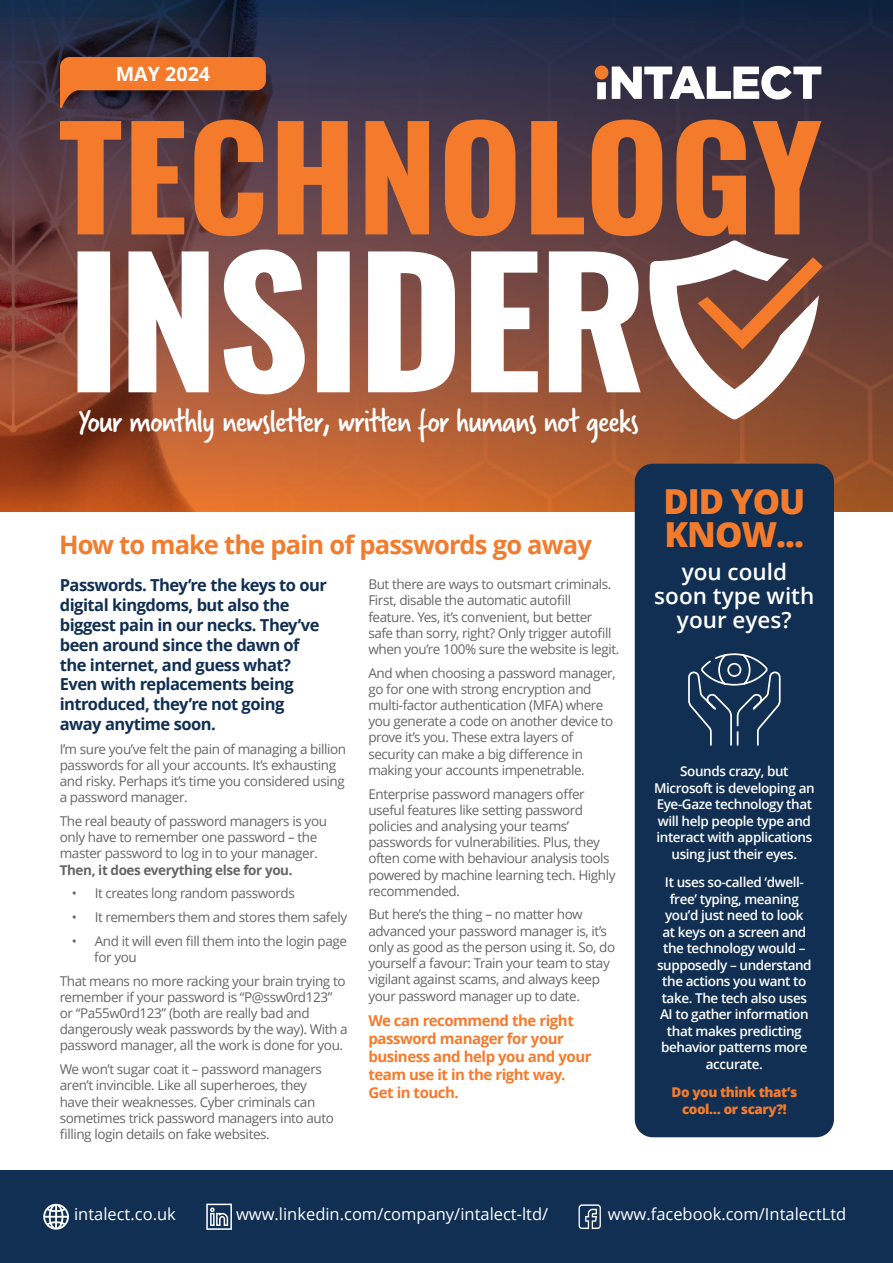
<style>
.page{position:relative;width:893px;height:1263px;background:#fff}
.page>*{position:absolute;margin:0;border:0;box-sizing:border-box;transform-origin:0 0}
.t1{font:34.5px "Verveine";letter-spacing:-.03em;color:#fff}
.t2{font:800 34.5px/33px "Open Sans";letter-spacing:-.03em;color:#f47b2c}
.t3{font:700 25.5px "Open Sans";letter-spacing:-.03em;color:#f47b2c}
.t4{font:600 22.5px/24px "Open Sans";color:#fff;text-align:center}
.t5{font:700 19.65px "Open Sans";color:#fff}
.t6{font:700 16.5px/19.8px "Open Sans";letter-spacing:-.03em;color:#102f53}
.t7{font:16.5px "Open Sans";color:#fff}
.t8{font:700 15px/18px "Open Sans";letter-spacing:-.03em;color:#f47b2c}
.t9{font:13.5px/16.2px "Open Sans";letter-spacing:-.03em;color:#666}
.t10{font:600 13.5px/16.5px "Open Sans";letter-spacing:-.03em;color:#fff;text-align:center}
.t11{font:700 13.5px "Open Sans";letter-spacing:-.03em;color:#666}
.t12{font:800 13.5px/16.5px "Open Sans";letter-spacing:-.03em;color:#f47b2c;text-align:center}
</style>
<div class="page">
<svg style="left:0;top:0;width:893px;height:511px;background:#6b4139"></svg>
<svg style="left:78px;top:249px;width:563px;height:145px"></svg>
<svg style="left:60px;top:120px;width:761px;height:116px;background:#ae5f36"></svg>
<svg style="left:649px;top:240px;width:174px;height:179px"></svg>
<svg style="left:60px;top:57px;width:206px;height:51px;background:#b05c2d"></svg>
<div style="left:635px;top:464px;width:199px;height:673px;background:#102f53;border-radius:18px"></div>
<svg style="left:688px;top:653px;width:93px;height:93px"></svg>
<svg style="left:612px;top:66px;width:209px;height:34px"></svg>
<div style="left:597px;top:82px;width:9px;height:17px;background:#fff"></div>
<div style="left:595px;top:66px;width:13px;height:13px;background:#f47b2c;border-radius:50%"></div>
<div style="left:0;top:1170px;width:893px;height:93px;background:#102f53"></div>
<svg style="left:206px;top:1203px;width:26px;height:27px"></svg>
<svg style="left:579px;top:1204px;width:22px;height:25px"></svg>
<svg style="left:43px;top:1204px;width:26px;height:25px"></svg>
<h3 class="t5" style="left:116px;top:66px;width:96px">MAY 2024</h3>
<h1 class="t1" style="left:78px;top:405px;width:563px">Your monthly newsletter, written for humans not geeks</h1>
<h2 class="t3" style="left:59px;top:535px;width:535px">How to make the pain of passwords go away</h2>
<p class="t6" style="left:60px;top:577px;width:269px">Passwords. They’re the keys to our digital kingdoms, but also the biggest pain in our necks. They’ve been around since the dawn of the internet, and guess what?<br>Even with replacements being introduced, they’re not going away anytime soon.</p>
<p class="t9" style="left:60px;top:742px;width:288px">I’m sure you’ve felt the pain of managing a billion passwords for all your accounts. It’s exhausting and risky. Perhaps it’s time you considered using a password manager.</p>
<p class="t9" style="left:60px;top:814px;width:269px">The real beauty of password managers is you only have to remember one password – the master password to log in to your manager.</p>
<p class="t11" style="left:60px;top:864px;width:234px">Then, it does everything else for you.</p>
<p class="t9" style="left:72px;top:887px;width:225px">• It creates long random passwords</p>
<p class="t9" style="left:72px;top:910px;width:277px">• It remembers them and stores them safely</p>
<p class="t9" style="left:94px;top:934px;width:254px;text-indent:-23px">• And it will even fill them into the login page for you</p>
<p class="t9" style="left:60px;top:974px;width:289px">That means no more racking your brain trying to remember if your password is “P@ssw0rd123” or “Pa55w0rd123” (both are really bad and dangerously weak passwords by the way). With a password manager, all the work is done for you.</p>
<p class="t9" style="left:60px;top:1062px;width:276px">We won’t sugar coat it – password managers aren’t invincible. Like all superheroes, they have their weaknesses. Cyber criminals can sometimes trick password managers into auto filling login details on fake websites.</p>
<p class="t9" style="left:368px;top:577px;width:252px">But there are ways to outsmart criminals.<br>First, disable the automatic autofill feature. Yes, it’s convenient, but better safe than sorry, right? Only trigger autofill when you’re 100% sure the website is legit.</p>
<p class="t9" style="left:368px;top:666px;width:249px">And when choosing a password manager, go for one with strong encryption and multi-factor authentication (MFA) where you generate a code on another device to prove it’s you. These extra layers of security can make a big difference in making your accounts impenetrable.</p>
<p class="t9" style="left:368px;top:785px;width:249px">Enterprise password managers offer useful features like setting password policies and analysing your teams’ passwords for vulnerabilities. Plus, they often come with behaviour analysis tools powered by machine learning tech. Highly recommended.</p>
<p class="t9" style="left:368px;top:908px;width:248px">But here’s the thing – no matter how advanced your password manager is, it’s only as good as the person using it. So, do yourself a favour: Train your team to stay vigilant against scams, and always keep your password manager up to date.</p>
<p class="t8" style="left:368px;top:1013px;width:225px">We can recommend the right password manager for your business and help you and your team use it in the right way.<br>Get in touch.</p>
<h1 class="t2" style="left:663px;top:488px;width:143px">DID YOU<br>KNOW...</h1>
<h3 class="t4" style="left:654px;top:562px;width:162px">you could soon type with your eyes?</h3>
<p class="t10" style="left:654px;top:765px;width:162px">Sounds crazy, but<br>Microsoft is developing an<br>Eye-Gaze technology that will help people type and interact with applications using just their eyes.</p>
<p class="t10" style="left:657px;top:876px;width:156px">It uses so-called ‘dwell&shy;free’ typing, meaning you’d just need to look<br>at keys on a screen and the technology would – supposedly – understand the actions you want to take. The tech also uses<br>AI to gather information that makes predicting behavior patterns more accurate.</p>
<p class="t12" style="left:671px;top:1085px;width:127px">Do you think that’s cool… or scary?!</p>
<p class="t7" style="left:74px;top:1207px;width:103px">intalect.co.uk</p>
<p class="t7" style="left:608px;top:1207px;width:240px">www.facebook.com/IntalectLtd</p>
<p class="t7" style="left:236px;top:1207px;width:314px">www.linkedin.com/company/intalect-ltd/</p>
</div>
